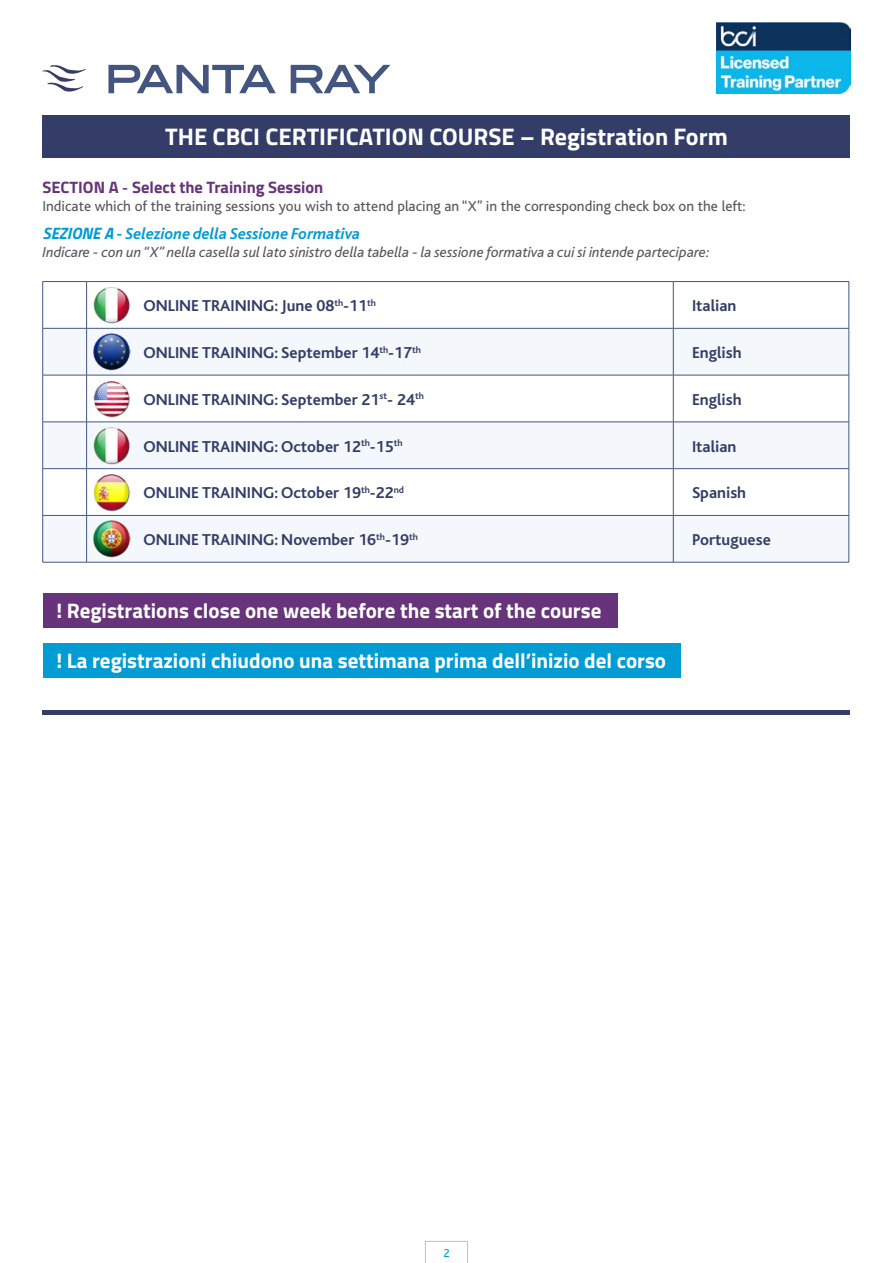
<style>
.page{position:relative;width:893px;height:1263px;background:#fff}
.page>*{position:absolute;margin:0;border:0;box-sizing:border-box;transform-origin:0 0}
.t1{font:700 24px "Titillium Web";color:#fff}
.t2{font:700 21px "Titillium Web";color:#fff}
.t3{font:700 16.5px "Bliss";color:#333d67}
.t4{font:italic 700 16.5px "Bliss";color:#009cd3}
.t5{font:700 16.5px "Titillium Web";color:#67337a}
.t6{font:italic 15px "Bliss";color:#56575e}
.t7{font:15px "Bliss";color:#56575e}
.t8{font:12px "Bliss";color:#009dd4}
.s1{font-family:"Bliss"}
.s2{font-family:"Titillium Web"}
</style>
<div class="page">
<svg style="left:108px;top:65px;width:168px;height:28px"></svg>
<svg style="left:291px;top:65px;width:99px;height:28px"></svg>
<svg style="left:43px;top:65px;width:43px;height:27px"></svg>
<svg style="left:425px;top:1241px;width:43px;height:22px"></svg>
<img style="left:716px;top:23px;width:134px;height:71px">
<div style="left:43px;top:593px;width:575px;height:34px;background:#67337a"></div>
<div style="left:43px;top:643px;width:637px;height:34px;background:#009cd3"></div>
<svg style="left:43px;top:329px;width:806px;height:233px;fill:#f4f7fb"></svg>
<svg style="left:43px;top:376px;width:806px;height:46px"></svg>
<hr style="left:43px;top:281px;width:44px;height:1px;background:#44567f">
<hr style="left:42px;top:282px;width:1px;height:46px;background:#44567f">
<hr style="left:87px;top:281px;width:586px;height:1px;background:#44567f">
<hr style="left:86px;top:282px;width:1px;height:46px;background:#44567f">
<hr style="left:673px;top:281px;width:176px;height:1px;background:#44567f">
<hr style="left:673px;top:282px;width:1px;height:46px;background:#44567f">
<hr style="left:849px;top:282px;width:1px;height:46px;background:#44567f">
<hr style="left:43px;top:328px;width:44px;height:1px;background:#44567f">
<hr style="left:42px;top:328px;width:1px;height:47px;background:#44567f">
<hr style="left:87px;top:328px;width:586px;height:1px;background:#44567f">
<hr style="left:86px;top:328px;width:1px;height:47px;background:#44567f">
<hr style="left:673px;top:328px;width:176px;height:1px;background:#44567f">
<hr style="left:673px;top:328px;width:1px;height:47px;background:#44567f">
<hr style="left:849px;top:328px;width:1px;height:47px;background:#44567f">
<hr style="left:43px;top:375px;width:44px;height:1px;background:#44567f">
<hr style="left:42px;top:375px;width:1px;height:47px;background:#44567f">
<hr style="left:87px;top:375px;width:586px;height:1px;background:#44567f">
<hr style="left:86px;top:375px;width:1px;height:47px;background:#44567f">
<hr style="left:673px;top:375px;width:176px;height:1px;background:#44567f">
<hr style="left:673px;top:375px;width:1px;height:47px;background:#44567f">
<hr style="left:849px;top:375px;width:1px;height:47px;background:#44567f">
<hr style="left:43px;top:422px;width:44px;height:1px;background:#44567f">
<hr style="left:42px;top:422px;width:1px;height:46px;background:#44567f">
<hr style="left:87px;top:422px;width:586px;height:1px;background:#44567f">
<hr style="left:86px;top:422px;width:1px;height:46px;background:#44567f">
<hr style="left:673px;top:422px;width:176px;height:1px;background:#44567f">
<hr style="left:673px;top:422px;width:1px;height:46px;background:#44567f">
<hr style="left:849px;top:422px;width:1px;height:46px;background:#44567f">
<hr style="left:43px;top:468px;width:44px;height:1px;background:#44567f">
<hr style="left:42px;top:469px;width:1px;height:46px;background:#44567f">
<hr style="left:87px;top:468px;width:586px;height:1px;background:#44567f">
<hr style="left:86px;top:469px;width:1px;height:46px;background:#44567f">
<hr style="left:673px;top:468px;width:176px;height:1px;background:#44567f">
<hr style="left:673px;top:469px;width:1px;height:46px;background:#44567f">
<hr style="left:849px;top:469px;width:1px;height:46px;background:#44567f">
<hr style="left:43px;top:515px;width:44px;height:1px;background:#44567f">
<hr style="left:42px;top:516px;width:1px;height:46px;background:#44567f">
<hr style="left:87px;top:515px;width:586px;height:1px;background:#44567f">
<hr style="left:86px;top:516px;width:1px;height:46px;background:#44567f">
<hr style="left:673px;top:515px;width:176px;height:1px;background:#44567f">
<hr style="left:673px;top:516px;width:1px;height:46px;background:#44567f">
<hr style="left:849px;top:516px;width:1px;height:46px;background:#44567f">
<hr style="left:43px;top:562px;width:44px;height:1px;background:#44567f">
<hr style="left:87px;top:562px;width:586px;height:1px;background:#44567f">
<hr style="left:673px;top:562px;width:176px;height:1px;background:#44567f">
<div style="left:43px;top:115px;width:807px;height:42px;background:#333d67"></div>
<div style="left:43px;top:710px;width:807px;height:5px;background:#333d67"></div>
<img style="left:93px;top:287px;width:38px;height:37px">
<img style="left:92px;top:426px;width:39px;height:38px">
<img style="left:92px;top:473px;width:39px;height:38px">
<img style="left:92px;top:332px;width:39px;height:39px">
<img style="left:92px;top:379px;width:39px;height:38px">
<img style="left:92px;top:520px;width:39px;height:38px">
<h1 class="t1" style="left:165px;top:118px;width:564px">THE CBCI CERTIFICATION COURSE – Registration Form</h1>
<p class="t5" style="left:43px;top:175px;width:282px">SECTION A <span class="s1">-</span> Select the Training Session</p>
<p class="t7" style="left:43px;top:198px;width:705px">Indicate which of the training sessions you wish to attend placing an “X” in the corresponding check box on the left:</p>
<p class="t4" style="left:43px;top:225px;width:319px"><span class="s2">SEZIONE A</span> - Selezione della Sessione Formativa</p>
<p class="t6" style="left:43px;top:245px;width:669px">Indicare - con un “X” nella casella sul lato sinistro della tabella - la sessione formativa a cui si intende partecipare:</p>
<p class="t3" style="left:144px;top:297px;width:234px">ONLINE TRAINING: June 08<sup>th</sup>-11<sup>th</sup></p>
<p class="t3" style="left:692px;top:297px;width:46px">Italian</p>
<p class="t3" style="left:144px;top:344px;width:279px">ONLINE TRAINING: September 14<sup>th</sup>-17<sup>th</sup></p>
<p class="t3" style="left:692px;top:344px;width:51px">English</p>
<p class="t3" style="left:144px;top:391px;width:282px">ONLINE TRAINING: September 21<sup>st</sup>- 24<sup>th</sup></p>
<p class="t3" style="left:692px;top:391px;width:51px">English</p>
<p class="t3" style="left:144px;top:438px;width:260px">ONLINE TRAINING: October 12<sup>th</sup>-15<sup>th</sup></p>
<p class="t3" style="left:692px;top:438px;width:46px">Italian</p>
<p class="t3" style="left:144px;top:484px;width:262px">ONLINE TRAINING: October 19<sup>th</sup>-22<sup>nd</sup></p>
<p class="t3" style="left:692px;top:484px;width:56px">Spanish</p>
<p class="t3" style="left:144px;top:531px;width:276px">ONLINE TRAINING: November 16<sup>th</sup>-19<sup>th</sup></p>
<p class="t3" style="left:692px;top:531px;width:80px">Portuguese</p>
<p class="t2" style="left:56px;top:594px;width:546px">! Registrations close one week before the start of the course</p>
<p class="t2" style="left:56px;top:645px;width:611px">! La registrazioni chiudono una settimana prima dell’inizio del corso</p>
<p class="t8" style="left:443px;top:1246px;width:8px">2</p>
</div>
